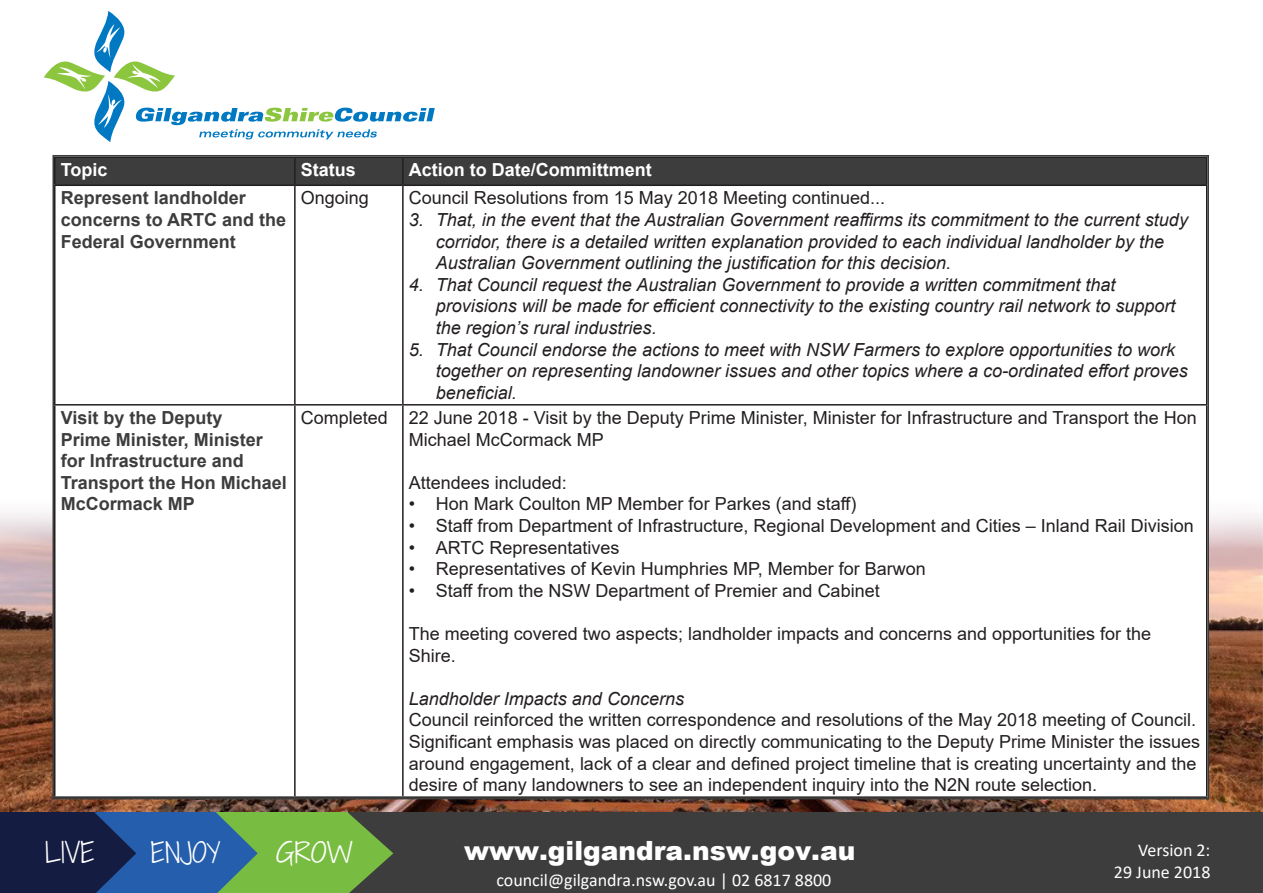
<style>
.page{position:relative;width:1263px;height:893px;background:#fff}
.page>*{position:absolute;margin:0;border:0;box-sizing:border-box;transform-origin:0 0}
.t1{font:300 26.85px "Shadows Into";color:#fff}
.t2{font:900 26.55px "Arial";color:#fff}
.t3{font:300 26.55px "Shadows Into";color:#fff}
.t4{font:300 26.55px "Shadows Into";color:#fff;scale:1.08 1}
.t5{font:18px/21.6px "Arial";color:#231f20}
.t6{font:italic 18px/21.6px "Arial";color:#231f20}
.t7{font:700 18px/21.6px "Arial";color:#3d3d3d}
.t8{font:18px "Calibri";color:#fff}
.t9{font:700 18px "Arial";color:#fff}
</style>
<div class="page">
<img style="left:0;top:513px;width:1262px;height:299px">
<div style="left:53px;top:156px;width:1155px;height:643px;background:#fff"></div>
<div style="left:55px;top:158px;width:1151px;height:27px;background:#3d3d3d"></div>
<hr style="left:54px;top:185px;width:241px;height:1px;background:#231f20">
<hr style="left:54px;top:186px;width:2px;height:218px;background:#231f20">
<hr style="left:295px;top:185px;width:108px;height:1px;background:#231f20">
<hr style="left:294px;top:186px;width:2px;height:218px;background:#231f20">
<hr style="left:403px;top:185px;width:804px;height:1px;background:#231f20">
<hr style="left:402px;top:186px;width:2px;height:218px;background:#231f20">
<hr style="left:54px;top:404px;width:241px;height:2px;background:#231f20">
<hr style="left:54px;top:406px;width:2px;height:390px;background:#231f20">
<hr style="left:295px;top:404px;width:108px;height:2px;background:#231f20">
<hr style="left:294px;top:406px;width:2px;height:390px;background:#231f20">
<hr style="left:403px;top:404px;width:804px;height:2px;background:#231f20">
<hr style="left:402px;top:406px;width:2px;height:390px;background:#231f20">
<svg style="left:44px;top:11px;width:391px;height:131px"></svg>
<div style="left:346px;top:812px;width:917px;height:81px;background:#3d3d3d"></div>
<div style="left:216px;top:812px;width:132px;height:81px;background:#78bd42"></div>
<svg style="left:348px;top:813px;width:45px;height:80px"></svg>
<div style="left:94px;top:812px;width:122px;height:81px;background:#245eac"></div>
<svg style="left:216px;top:812px;width:42px;height:81px"></svg>
<div style="left:0;top:812px;width:94px;height:81px;background:#141c42"></div>
<svg style="left:94px;top:812px;width:42px;height:81px"></svg>
<p class="t9" style="left:61px;top:157px;width:48px">Topic</p>
<p class="t9" style="left:301px;top:157px;width:57px">Status</p>
<p class="t9" style="left:409px;top:157px;width:244px">Action to Date/Committment</p>
<p class="t7" style="left:61px;top:187px;width:227px">Represent landholder concerns to ARTC and the<br>Federal Government</p>
<p class="t5" style="left:301px;top:187px;width:70px">Ongoing</p>
<p class="t5" style="left:409px;top:187px;width:478px">Council Resolutions from 15 May 2018 Meeting continued...</p>
<p class="t6" style="left:436px;top:209px;width:754px;text-indent:-27px">3. That, in the event that the Australian Government reaffirms its commitment to the current study corridor, there is a detailed written explanation provided to each individual landholder by the<br>Australian Government outlining the justification for this decision.</p>
<p class="t6" style="left:436px;top:274px;width:741px;text-indent:-27px">4. That Council request the Australian Government to provide a written commitment that provisions will be made for efficient connectivity to the existing country rail network to support the region’s rural industries.</p>
<p class="t6" style="left:436px;top:339px;width:753px;text-indent:-27px">5. That Council endorse the actions to meet with NSW Farmers to explore opportunities to work together on representing landowner issues and other topics where a co-ordinated effort proves beneficial.</p>
<p class="t7" style="left:61px;top:407px;width:228px">Visit by the Deputy<br>Prime Minister, Minister for Infrastructure and<br>Transport the Hon Michael<br>McCormack MP</p>
<p class="t5" style="left:301px;top:407px;width:89px">Completed</p>
<p class="t5" style="left:409px;top:407px;width:790px">22 June 2018 - Visit by the Deputy Prime Minister, Minister for Infrastructure and Transport the Hon<br>Michael McCormack MP</p>
<p class="t5" style="left:409px;top:471px;width:160px">Attendees included:</p>
<p class="t5" style="left:409px;top:493px;width:449px">• Hon Mark Coulton MP Member for Parkes (and staff)</p>
<p class="t5" style="left:409px;top:515px;width:786px">• Staff from Department of Infrastructure, Regional Development and Cities – Inland Rail Division</p>
<p class="t5" style="left:409px;top:536px;width:212px">• ARTC Representatives</p>
<p class="t5" style="left:409px;top:558px;width:518px">• Representatives of Kevin Humphries MP, Member for Barwon</p>
<p class="t5" style="left:409px;top:579px;width:472px">• Staff from the NSW Department of Premier and Cabinet</p>
<p class="t5" style="left:409px;top:623px;width:744px">The meeting covered two aspects; landholder impacts and concerns and opportunities for the<br>Shire.</p>
<p class="t6" style="left:409px;top:688px;width:277px">Landholder Impacts and Concerns</p>
<p class="t5" style="left:409px;top:709px;width:793px">Council reinforced the written correspondence and resolutions of the May 2018 meeting of Council.<br>Significant emphasis was placed on directly communicating to the Deputy Prime Minister the issues around engagement, lack of a clear and defined project timeline that is creating uncertainty and the desire of many landowners to see an independent inquiry into the N2N route selection.</p>
<h1 class="t1" style="left:45px;top:833px;width:51px">LIVE</h1>
<h2 class="t3" style="left:151px;top:833px;width:71px">ENJOY</h2>
<h2 class="t4" style="left:276px;top:833px;width:73px">GROW</h2>
<h2 class="t2" style="left:464px;top:831px;width:393px">www.gilgandra.nsw.gov.au</h2>
<p class="t8" style="left:496px;top:867px;width:337px">council@gilgandra.nsw.gov.au | 02 6817 8800</p>
<p class="t8" style="left:1138px;top:838px;width:74px">Version 2:</p>
<p class="t8" style="left:1114px;top:859px;width:98px">29 June 2018</p>
</div>
